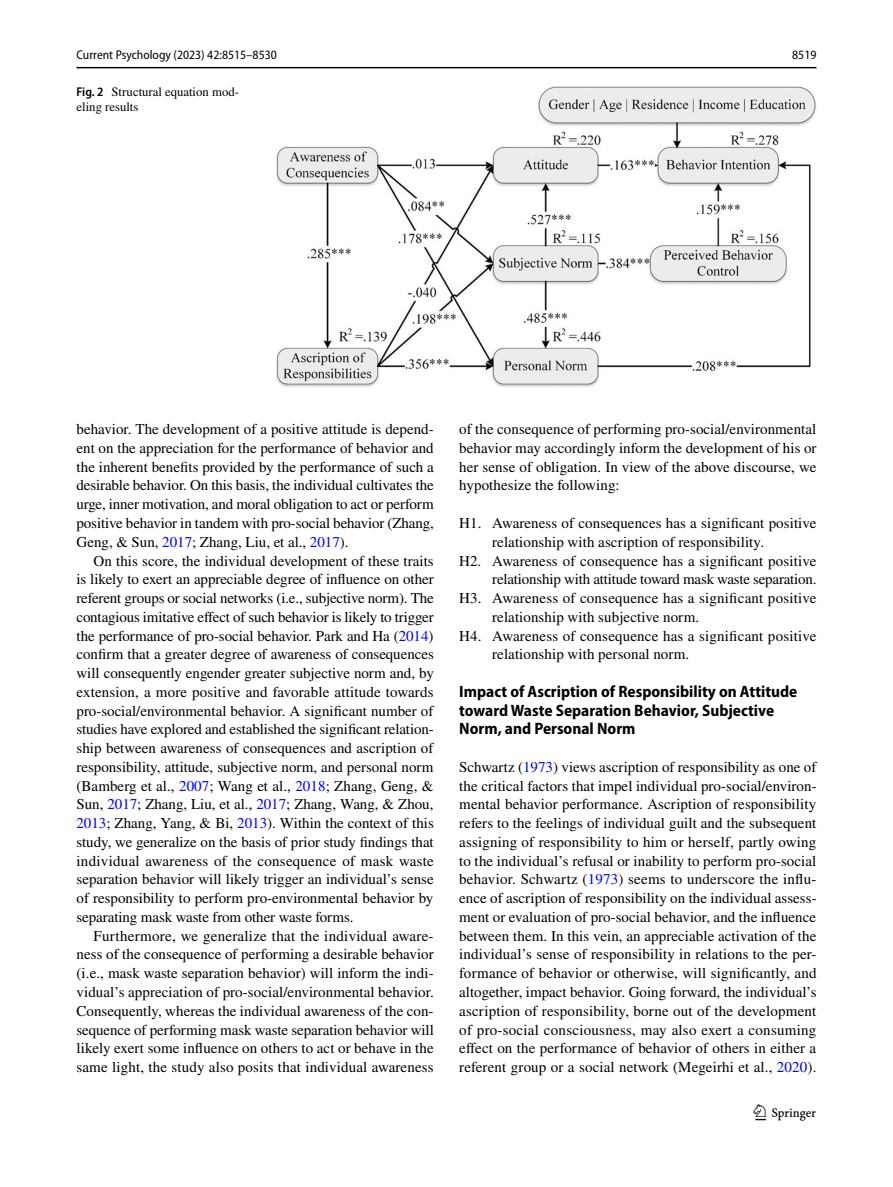
<style>
.page{position:relative;width:893px;height:1187px;background:#fff}
.page>*{position:absolute;margin:0;border:0;box-sizing:border-box;transform-origin:0 0}
.t1{font:22.5px "Springnew Regular 3";color:#000}
.t2{font:700 semi-condensed 16.5px/18.8px "Myriad Pro";color:#000}
.t3{font:15px/18.8px "STIX";letter-spacing:.005em;color:#000;text-align:justify}
.t4{font:semi-condensed 12.75px "Myriad Pro";color:#000}
.t5{font:12.75px/15px "STIX";color:#000}
.s1{font-family:"Myriad Pro";font-weight:600;font-stretch:semi-condensed}
.s2{color:#00f}
.s3{font-style:italic}
</style>
<div class="page">
<hr style="left:77px;top:67px;width:739px;height:1px;background:#000">
<img style="left:276px;top:87px;width:540px;height:300px">
<p class="t4" style="left:77px;top:48px;width:202px">Current Psychology (2023) 42:8515–8530</p>
<p class="t4" style="left:792px;top:48px;width:26px">8519</p>
<p class="t5" style="left:77px;top:85px;width:164px"><span class="s1">Fig. 2</span> Structural equation mod&shy;eling results</p>
<p class="t3" style="left:77px;top:421px;width:359px">behavior. The development of a positive attitude is depend&shy;ent on the appreciation for the performance of behavior and the inherent benefits provided by the performance of such a desirable behavior. On this basis, the individual cultivates the urge, inner motivation, and moral obligation to act or perform positive behavior in tandem with pro-social behavior (Zhang, Geng, &amp; Sun, <span class="s2">2017</span>; Zhang, Liu, et al., <span class="s2">2017</span>).</p>
<p class="t3" style="left:77px;top:552px;width:359px;text-indent:17px">On this score, the individual development of these traits is likely to exert an appreciable degree of influence on other referent groups or social networks (i.e., subjective norm). The contagious imitative effect of such behavior is likely to trigger the performance of pro-social behavior. Park and Ha (<span class="s2">2014</span>) confirm that a greater degree of awareness of consequences will consequently engender greater subjective norm and, by extension, a more positive and favorable attitude towards pro-social/environmental behavior. A significant number of studies have explored and established the significant relation&shy;ship between awareness of consequences and ascription of responsibility, attitude, subjective norm, and personal norm (Bamberg et al., <span class="s2">2007</span>; Wang et al., <span class="s2">2018</span>; Zhang, Geng, &amp; Sun, <span class="s2">2017</span>; Zhang, Liu, et al., <span class="s2">2017</span>; Zhang, Wang, &amp; Zhou, <span class="s2">2013</span>; Zhang, Yang, &amp; Bi, <span class="s2">2013</span>). Within the context of this study, we generalize on the basis of prior study findings that individual awareness of the consequence of mask waste separation behavior will likely trigger an individual’s sense of responsibility to perform pro-environmental behavior by separating mask waste from other waste forms.</p>
<p class="t3" style="left:77px;top:927px;width:359px;text-indent:17px">Furthermore, we generalize that the individual aware&shy;ness of the consequence of performing a desirable behavior (i.e., mask waste separation behavior) will inform the indi&shy;vidual’s appreciation of pro-social/environmental behavior.<br>Consequently, whereas the individual awareness of the con&shy;sequence of performing mask waste separation behavior will likely exert some influence on others to act or behave in the same light, the study also posits that individual awareness</p>
<p class="t3" style="left:459px;top:421px;width:359px">of the consequence of performing pro-social/environmental behavior may accordingly inform the development of his or her sense of obligation. In view of the above discourse, we hypothesize the following:</p>
<p class="t3" style="left:459px;top:514px;width:359px">H1. Awareness of consequences has a significant positive</p>
<p class="t3" style="left:492px;top:533px;width:274px">relationship with ascription of responsibility<span class="s3">.</span></p>
<p class="t3" style="left:459px;top:552px;width:359px">H2. Awareness of consequence has a significant positive</p>
<p class="t3" style="left:492px;top:571px;width:326px">relationship with attitude toward mask waste separation.</p>
<p class="t3" style="left:459px;top:589px;width:359px">H3. Awareness of consequence has a significant positive</p>
<p class="t3" style="left:492px;top:608px;width:208px">relationship with subjective norm.</p>
<p class="t3" style="left:459px;top:627px;width:359px">H4. Awareness of consequence has a significant positive</p>
<p class="t3" style="left:492px;top:646px;width:199px">relationship with personal norm.</p>
<p class="t2" style="left:459px;top:682px;width:340px">Impact of Ascription of Responsibility on Attitude toward Waste Separation Behavior, Subjective<br>Norm, and Personal Norm</p>
<p class="t3" style="left:459px;top:758px;width:359px">Schwartz (<span class="s2">1973</span>) views ascription of responsibility as one of the critical factors that impel individual pro-social/environ&shy;mental behavior performance. Ascription of responsibility refers to the feelings of individual guilt and the subsequent assigning of responsibility to him or herself, partly owing to the individual’s refusal or inability to perform pro-social behavior. Schwartz (<span class="s2">1973</span>) seems to underscore the influ&shy;ence of ascription of responsibility on the individual assess&shy;ment or evaluation of pro-social behavior, and the influence between them. In this vein, an appreciable activation of the individual’s sense of responsibility in relations to the per&shy;formance of behavior or otherwise, will significantly, and altogether, impact behavior. Going forward, the individual’s ascription of responsibility, borne out of the development of pro-social consciousness, may also exert a consuming effect on the performance of behavior of others in either a referent group or a social network (Megeirhi et al., <span class="s2">2020</span>).</p>
<h1 class="t1" style="left:755px;top:1104px;width:62px">1 3</h1>
</div>
